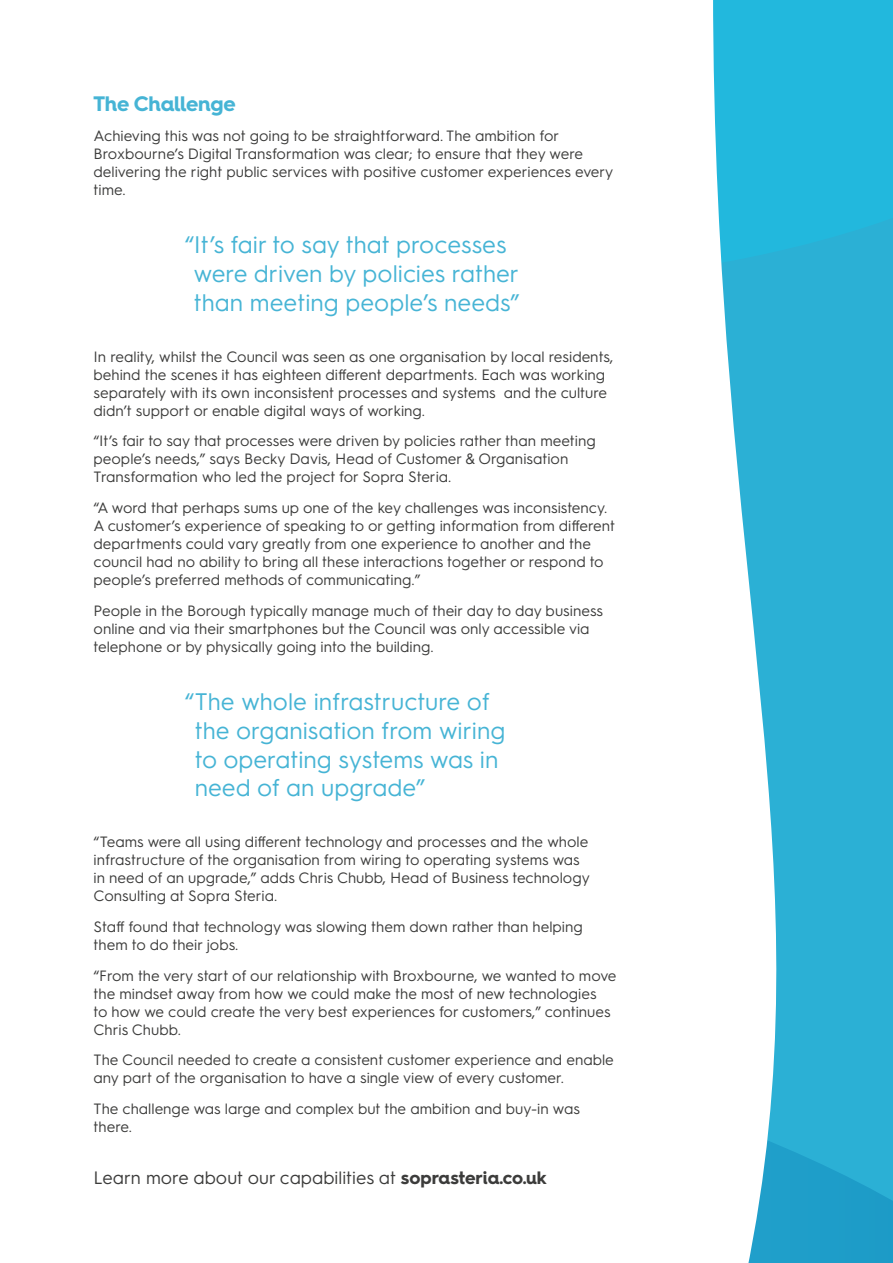
<style>
.page{position:relative;width:893px;height:1263px;background:#fff}
.page>*{position:absolute;margin:0;border:0;box-sizing:border-box;transform-origin:0 0}
.t1{font:24px/28.8px "Hurme Geometric Sans 3";color:#46b4d5;text-align:center}
.t2{font:700 21px "Hurme Geometric Sans 4";letter-spacing:-.015em;color:#46b4d5}
.t3{font:18px "Hurme Geometric Sans 3";color:#3c3c3b}
.t4{font:15px/18px "Hurme Geometric Sans 3";color:#3c3c3b}
.s1{font-family:"Hurme Geometric Sans 4";font-weight:700}
</style>
<div class="page">
<svg style="left:782px;top:297px;width:111px;height:966px;fill:#2bb0d5"></svg>
<svg style="left:782px;top:0;width:111px;height:297px;fill:#22b8dd"></svg>
<svg style="left:713px;top:0;width:69px;height:1263px"></svg>
<h2 class="t2" style="left:94px;top:88px;width:144px">The Challenge</h2>
<p class="t4" style="left:94px;top:126px;width:521px">Achieving this was not going to be straightforward. The ambition for Broxbourne’s Digital Transformation was clear; to ensure that they were delivering the right public services with positive customer experiences every time.</p>
<h1 class="t1" style="left:185px;top:229px;width:336px">“It’s fair to say that processes were driven by policies rather than meeting people’s needs”</h1>
<p class="t4" style="left:94px;top:346px;width:521px">In reality, whilst the Council was seen as one organisation by local residents, behind the scenes it has eighteen different departments. Each was working separately with its own inconsistent processes and systems and the culture didn’t support or enable digital ways of working.</p>
<p class="t4" style="left:94px;top:431px;width:504px">“It’s fair to say that processes were driven by policies rather than meeting people’s needs,” says Becky Davis, Head of Customer &amp; Organisation<br>Transformation who led the project for Sopra Steria.</p>
<p class="t4" style="left:94px;top:498px;width:523px">“A word that perhaps sums up one of the key challenges was inconsistency.<br>A customer’s experience of speaking to or getting information from different departments could vary greatly from one experience to another and the council had no ability to bring all these interactions together or respond to people’s preferred methods of communicating.”</p>
<p class="t4" style="left:94px;top:601px;width:511px">People in the Borough typically manage much of their day to day business online and via their smartphones but the Council was only accessible via telephone or by physically going into the building.</p>
<h1 class="t1" style="left:195px;top:685px;width:312px;text-align:left;text-indent:-10px">“The whole infrastructure of the organisation from wiring to operating systems was in need of an upgrade”</h1>
<p class="t4" style="left:94px;top:832px;width:498px">“Teams were all using different technology and processes and the whole infrastructure of the organisation from wiring to operating systems was in need of an upgrade,” adds Chris Chubb, Head of Business technology Consulting at Sopra Steria.</p>
<p class="t4" style="left:94px;top:916px;width:491px">Staff found that technology was slowing them down rather than helping them to do their jobs.</p>
<p class="t4" style="left:94px;top:965px;width:524px">“From the very start of our relationship with Broxbourne, we wanted to move the mindset away from how we could make the most of new technologies<br>to how we could create the very best experiences for customers,” continues Chris Chubb.</p>
<p class="t4" style="left:94px;top:1050px;width:522px">The Council needed to create a consistent customer experience and enable any part of the organisation to have a single view of every customer.</p>
<p class="t4" style="left:94px;top:1099px;width:488px">The challenge was large and complex but the ambition and buy-in was there.</p>
<p class="t3" style="left:94px;top:1165px;width:455px">Learn more about our capabilities at <span class="s1">soprasteria.co.uk</span></p>
</div>
